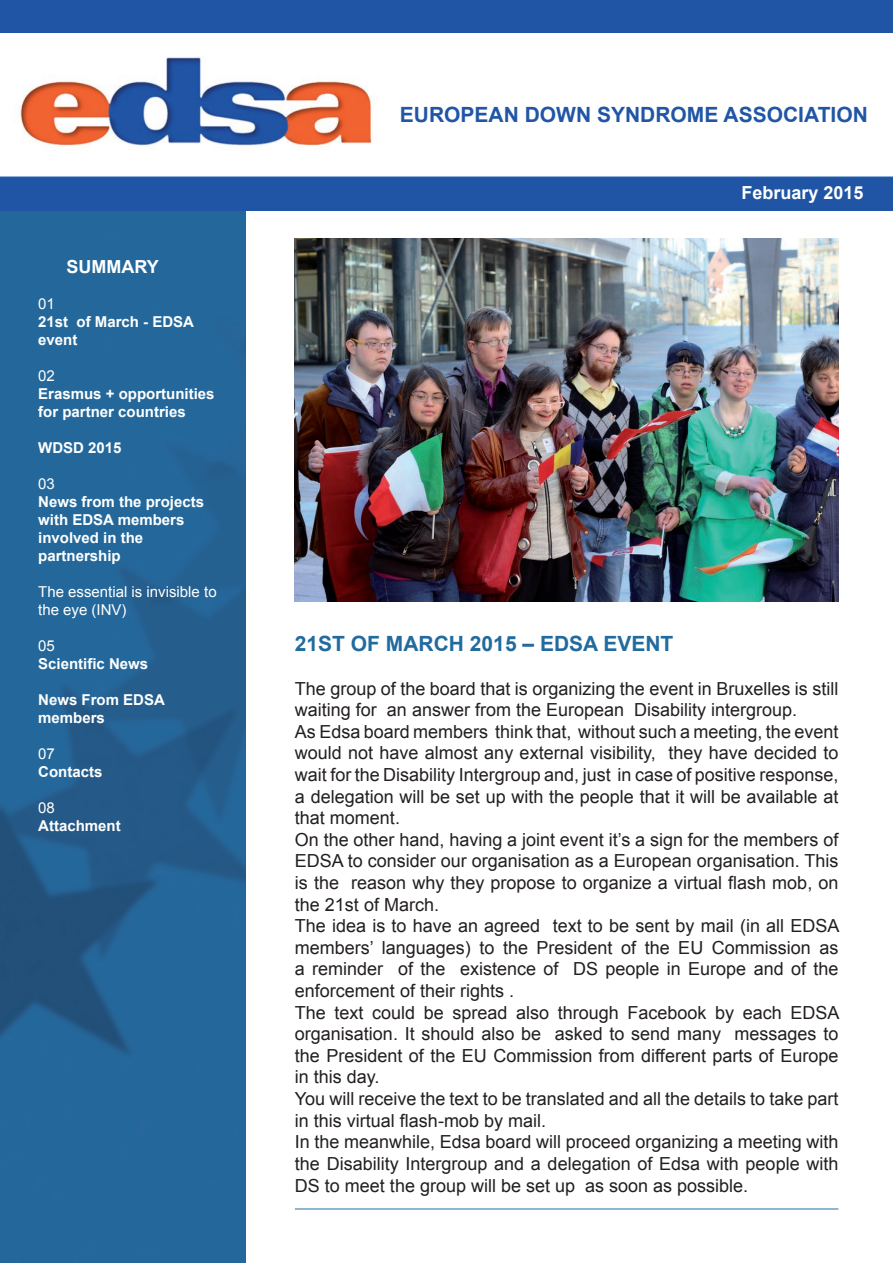
<style>
.page{position:relative;width:893px;height:1263px;background:#fff}
.page>*{position:absolute;margin:0;border:0;box-sizing:border-box;transform-origin:0 0}
.t1{font:700 21px "Arial";color:#2155a5}
.t2{font:700 21px "Arial";color:#216b9e}
.t3{font:18px/21.6px "Arial";color:#231f20;text-align:justify}
.t4{font:700 18px "Arial";color:#fff}
.t5{font:700 15px/18px "Arial";color:#fff}
.t6{font:15px/18px "Arial";color:#fff}
</style>
<div class="page">
<img style="left:0;top:211px;width:245px;height:1052px">
<div style="left:0;top:176px;width:893px;height:35px;background:#2055a5"></div>
<div style="left:0;top:0;width:893px;height:33px;background:#2055a5"></div>
<hr style="left:295px;top:1208px;width:543px;height:1px;background:#226fa4">
<img style="left:20px;top:56px;width:352px;height:90px">
<img style="left:295px;top:238px;width:544px;height:363px">
<p class="t4" style="left:67px;top:255px;width:94px">SUMMARY</p>
<p class="t6" style="left:38px;top:295px;width:18px">01</p>
<p class="t5" style="left:38px;top:313px;width:157px">21st of March - EDSA event</p>
<p class="t6" style="left:38px;top:367px;width:18px">02</p>
<p class="t5" style="left:38px;top:385px;width:178px">Erasmus + opportunities for partner countries</p>
<p class="t5" style="left:38px;top:439px;width:85px">WDSD 2015</p>
<p class="t6" style="left:38px;top:475px;width:18px">03</p>
<p class="t5" style="left:38px;top:493px;width:167px">News from the projects with EDSA members involved in the partnership</p>
<p class="t6" style="left:38px;top:583px;width:180px">The essential is invisible to the eye (INV)</p>
<p class="t6" style="left:38px;top:637px;width:18px">05</p>
<p class="t5" style="left:38px;top:655px;width:112px">Scientific News</p>
<p class="t5" style="left:38px;top:691px;width:128px">News From EDSA members</p>
<p class="t6" style="left:38px;top:745px;width:18px">07</p>
<p class="t5" style="left:38px;top:763px;width:66px">Contacts</p>
<p class="t6" style="left:38px;top:799px;width:18px">08</p>
<p class="t5" style="left:38px;top:817px;width:84px">Attachment</p>
<p class="t1" style="left:400px;top:101px;width:469px">EUROPEAN DOWN SYNDROME ASSOCIATION</p>
<p class="t4" style="left:741px;top:180px;width:124px">February 2015</p>
<p class="t2" style="left:295px;top:630px;width:380px">21ST OF MARCH 2015 – EDSA EVENT</p>
<p class="t3" style="left:295px;top:678px;width:545px">The group of the board that is organizing the event in Bruxelles is still waiting for an answer from the European Disability intergroup.</p>
<p class="t3" style="left:295px;top:721px;width:545px">As Edsa board members think that, without such a meeting, the event would not have almost any external visibility, they have decided to wait for the Disability Intergroup and, just in case of positive response, a delegation will be set up with the people that it will be available at that moment.</p>
<p class="t3" style="left:295px;top:829px;width:545px">On the other hand, having a joint event it’s a sign for the members of EDSA to consider our organisation as a European organisation. This is the reason why they propose to organize a virtual flash mob, on the 21st of March.</p>
<p class="t3" style="left:295px;top:915px;width:546px">The idea is to have an agreed text to be sent by mail (in all EDSA members’ languages) to the President of the EU Commission as a reminder of the existence of DS people in Europe and of the enforcement of their rights .</p>
<p class="t3" style="left:295px;top:1002px;width:546px">The text could be spread also through Facebook by each EDSA organisation. It should also be asked to send many messages to the President of the EU Commission from different parts of Europe in this day.</p>
<p class="t3" style="left:295px;top:1088px;width:545px">You will receive the text to be translated and all the details to take part in this virtual flash-mob by mail.</p>
<p class="t3" style="left:295px;top:1131px;width:545px">In the meanwhile, Edsa board will proceed organizing a meeting with the Disability Intergroup and a delegation of Edsa with people with DS to meet the group will be set up as soon as possible.</p>
</div>
